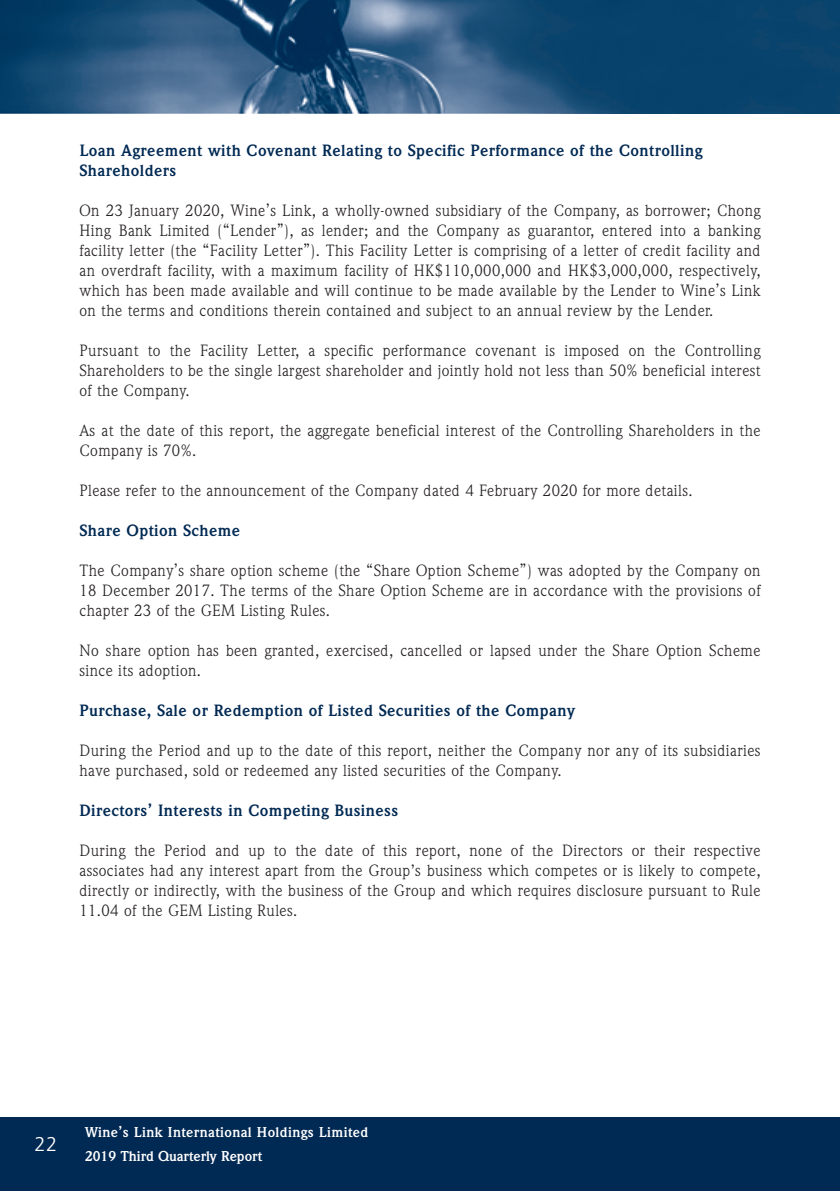
<style>
.page{position:relative;width:840px;height:1191px;background:#fff}
.page>*{position:absolute;margin:0;border:0;box-sizing:border-box;transform-origin:0 0}
.t1{font:300 20px "Frutiger LT Std";color:#fff}
.t2{font:16px/20px "Weidemann Std";letter-spacing:.025em;color:#231f20;text-align:justify}
.t3{font:700 16px/20px "Weidemann Std";letter-spacing:.03em;color:#002953}
.t4{font:700 14px/24px "Weidemann Std";letter-spacing:.03em;color:#fff}
</style>
<div class="page">
<div style="left:0;top:1117px;width:839px;height:74px;background:#002953"></div>
<img style="left:0;top:0;width:839px;height:113px">
<p class="t3" style="left:79px;top:142px;width:624px">Loan Agreement with Covenant Relating to Specific Performance of the Controlling<br>Shareholders</p>
<p class="t2" style="left:79px;top:202px;width:682px">On 23 January 2020, Wine’s Link, a wholly-owned subsidiary of the Company, as borrower; Chong Hing Bank Limited (“Lender”), as lender; and the Company as guarantor, entered into a banking facility letter (the “Facility Letter”). This Facility Letter is comprising of a letter of credit facility and an overdraft facility, with a maximum facility of HK$110,000,000 and HK$3,000,000, respectively, which has been made available and will continue to be made available by the Lender to Wine’s Link on the terms and conditions therein contained and subject to an annual review by the Lender.</p>
<p class="t2" style="left:79px;top:342px;width:682px">Pursuant to the Facility Letter, a specific performance covenant is imposed on the Controlling Shareholders to be the single largest shareholder and jointly hold not less than 50% beneficial interest of the Company.</p>
<p class="t2" style="left:79px;top:422px;width:682px">As at the date of this report, the aggregate beneficial interest of the Controlling Shareholders in the<br>Company is 70%.</p>
<p class="t2" style="left:79px;top:482px;width:614px">Please refer to the announcement of the Company dated 4 February 2020 for more details.</p>
<p class="t3" style="left:79px;top:522px;width:162px">Share Option Scheme</p>
<p class="t2" style="left:79px;top:562px;width:682px">The Company’s share option scheme (the “Share Option Scheme”) was adopted by the Company on 18 December 2017. The terms of the Share Option Scheme are in accordance with the provisions of chapter 23 of the GEM Listing Rules.</p>
<p class="t2" style="left:79px;top:642px;width:682px">No share option has been granted, exercised, cancelled or lapsed under the Share Option Scheme since its adoption.</p>
<p class="t3" style="left:79px;top:702px;width:497px">Purchase, Sale or Redemption of Listed Securities of the Company</p>
<p class="t2" style="left:79px;top:742px;width:682px">During the Period and up to the date of this report, neither the Company nor any of its subsidiaries have purchased, sold or redeemed any listed securities of the Company.</p>
<p class="t3" style="left:79px;top:802px;width:320px">Directors’ Interests in Competing Business</p>
<p class="t2" style="left:79px;top:842px;width:682px">During the Period and up to the date of this report, none of the Directors or their respective associates had any interest apart from the Group’s business which competes or is likely to compete, directly or indirectly, with the business of the Group and which requires disclosure pursuant to Rule 11.04 of the GEM Listing Rules.</p>
<p class="t1" style="left:34px;top:1136px;width:24px">22</p>
<p class="t4" style="left:85px;top:1121px;width:284px">Wine’s Link International Holdings Limited<br>2019 Third Quarterly Report</p>
</div>
